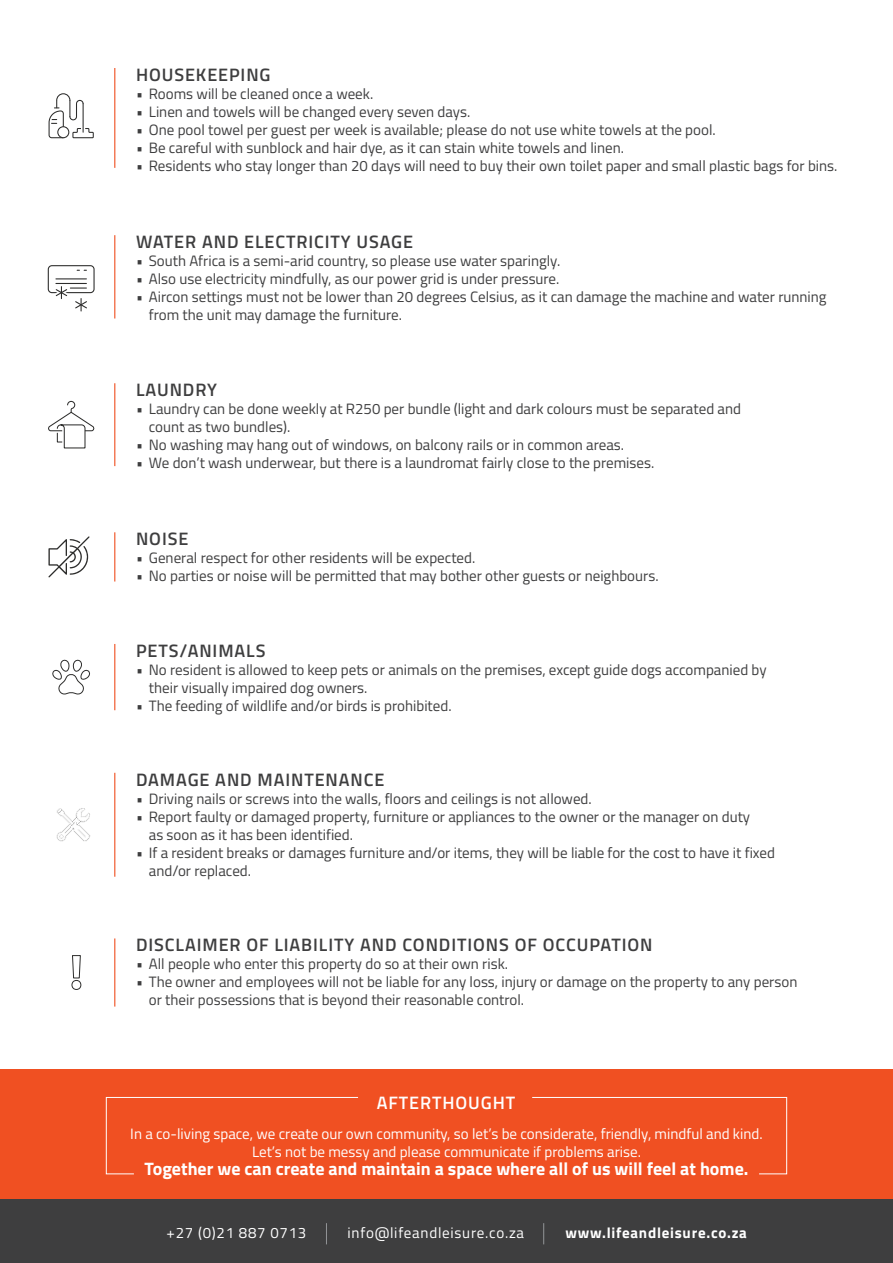
<style>
.page{position:relative;width:893px;height:1263px;background:#fff}
.page>*{position:absolute;margin:0;border:0;box-sizing:border-box;transform-origin:0 0}
.t1{font:600 18px "Titillium Web";letter-spacing:.05em;color:#3e3e3f}
.t2{font:700 18px "Titillium Web";color:#fff}
.t3{font:600 18px "Titillium Web";letter-spacing:.05em;color:#fff}
.t4{font:15px/18px "Titillium Web";color:#3e3e3f}
.t5{font:15px/18px "Titillium Web";color:#fff;text-align:center}
.t6{font:15px "Titillium Web";letter-spacing:.05em;color:#fff}
.t7{font:700 15px "Titillium Web";letter-spacing:.05em;color:#fff}
</style>
<div class="page">
<div style="left:0;top:1069px;width:893px;height:194px;background:#f05022"></div>
<svg style="left:532px;top:1097px;width:255px;height:78px"></svg>
<svg style="left:105px;top:1097px;width:254px;height:78px"></svg>
<hr style="left:114px;top:68px;width:1px;height:100px;background:#f05022">
<hr style="left:114px;top:235px;width:1px;height:83px;background:#f05022">
<hr style="left:114px;top:383px;width:1px;height:83px;background:#f05022">
<hr style="left:114px;top:532px;width:1px;height:49px;background:#f05022">
<hr style="left:114px;top:644px;width:1px;height:66px;background:#f05022">
<hr style="left:114px;top:773px;width:1px;height:104px;background:#f05022">
<hr style="left:114px;top:938px;width:1px;height:68px;background:#f05022">
<div style="left:0;top:1200px;width:893px;height:63px;background:#3e3e3f"></div>
<svg style="left:326px;top:1223px;width:1px;height:21px"></svg>
<svg style="left:543px;top:1223px;width:1px;height:21px"></svg>
<svg style="left:48px;top:400px;width:47px;height:49px"></svg>
<svg style="left:48px;top:93px;width:46px;height:46px"></svg>
<div style="left:48px;top:265px;width:47px;height:28px;border:1px solid #2d2d2c;border-radius:4px"></div>
<hr style="left:56px;top:283px;width:30px;height:1px;background:#2d2d2c">
<hr style="left:56px;top:278px;width:30px;height:1px;background:#2d2d2c">
<svg style="left:50px;top:286px;width:38px;height:25px"></svg>
<svg style="left:52px;top:659px;width:38px;height:36px"></svg>
<svg style="left:48px;top:536px;width:41px;height:41px"></svg>
<svg style="left:56px;top:808px;width:35px;height:34px"></svg>
<svg style="left:72px;top:955px;width:9px;height:24px"></svg>
<div style="left:72px;top:980px;width:9px;height:10px;border:1px solid #2d2d2c;border-radius:50%"></div>
<p class="t1" style="left:136px;top:61px;width:136px">HOUSEKEEPING</p>
<p class="t4" style="left:136px;top:84px;width:239px">• Rooms will be cleaned once a week.</p>
<p class="t4" style="left:136px;top:102px;width:336px">• Linen and towels will be changed every seven days.</p>
<p class="t4" style="left:136px;top:120px;width:581px">• One pool towel per guest per week is available; please do not use white towels at the pool.</p>
<p class="t4" style="left:136px;top:138px;width:489px">• Be careful with sunblock and hair dye, as it can stain white towels and linen.</p>
<p class="t4" style="left:136px;top:156px;width:703px">• Residents who stay longer than 20 days will need to buy their own toilet paper and small plastic bags for bins.</p>
<p class="t1" style="left:136px;top:228px;width:279px">WATER AND ELECTRICITY USAGE</p>
<p class="t4" style="left:136px;top:251px;width:426px">• South Africa is a semi-arid country, so please use water sparingly.</p>
<p class="t4" style="left:136px;top:269px;width:425px">• Also use electricity mindfully, as our power grid is under pressure.</p>
<p class="t4" style="left:149px;top:287px;width:679px;text-indent:-13px">• Aircon settings must not be lower than 20 degrees Celsius, as it can damage the machine and water running from the unit may damage the furniture.</p>
<p class="t1" style="left:136px;top:376px;width:82px">LAUNDRY</p>
<p class="t4" style="left:149px;top:399px;width:594px;text-indent:-13px">• Laundry can be done weekly at R250 per bundle (light and dark colours must be separated and count as two bundles).</p>
<p class="t4" style="left:136px;top:435px;width:490px">• No washing may hang out of windows, on balcony rails or in common areas.</p>
<p class="t4" style="left:136px;top:453px;width:520px">• We don’t wash underwear, but there is a laundromat fairly close to the premises.</p>
<p class="t1" style="left:136px;top:525px;width:54px">NOISE</p>
<p class="t4" style="left:136px;top:548px;width:341px">• General respect for other residents will be expected.</p>
<p class="t4" style="left:136px;top:566px;width:524px">• No parties or noise will be permitted that may bother other guests or neighbours.</p>
<p class="t1" style="left:136px;top:637px;width:131px">PETS/ANIMALS</p>
<p class="t4" style="left:149px;top:660px;width:619px;text-indent:-13px">• No resident is allowed to keep pets or animals on the premises, except guide dogs accompanied by their visually impaired dog owners.</p>
<p class="t4" style="left:136px;top:696px;width:317px">• The feeding of wildlife and/or birds is prohibited.</p>
<p class="t1" style="left:136px;top:766px;width:250px">DAMAGE AND MAINTENANCE</p>
<p class="t4" style="left:136px;top:788px;width:457px">• Driving nails or screws into the walls, floors and ceilings is not allowed.</p>
<p class="t4" style="left:149px;top:806px;width:603px;text-indent:-13px">• Report faulty or damaged property, furniture or appliances to the owner or the manager on duty as soon as it has been identified.</p>
<p class="t4" style="left:149px;top:842px;width:628px;text-indent:-13px">• If a resident breaks or damages furniture and/or items, they will be liable for the cost to have it fixed and/or replaced.</p>
<p class="t1" style="left:136px;top:931px;width:518px">DISCLAIMER OF LIABILITY AND CONDITIONS OF OCCUPATION</p>
<p class="t4" style="left:136px;top:954px;width:374px">• All people who enter this property do so at their own risk.</p>
<p class="t4" style="left:149px;top:972px;width:650px;text-indent:-13px">• The owner and employees will not be liable for any loss, injury or damage on the property to any person or their possessions that is beyond their reasonable control.</p>
<p class="t3" style="left:377px;top:1089px;width:140px">AFTERTHOUGHT</p>
<p class="t5" style="left:130px;top:1124px;width:634px">In a co-living space, we create our own community, so let’s be considerate, friendly, mindful and kind.<br>Let’s not be messy and please communicate if problems arise.</p>
<p class="t2" style="left:145px;top:1155px;width:605px">Together we can create and maintain a space where all of us will feel at home.</p>
<p class="t6" style="left:167px;top:1222px;width:141px">+27 (0)21 887 0713</p>
<p class="t6" style="left:348px;top:1222px;width:178px">info@lifeandleisure.co.za</p>
<p class="t7" style="left:565px;top:1221px;width:183px">www.lifeandleisure.co.za</p>
</div>
